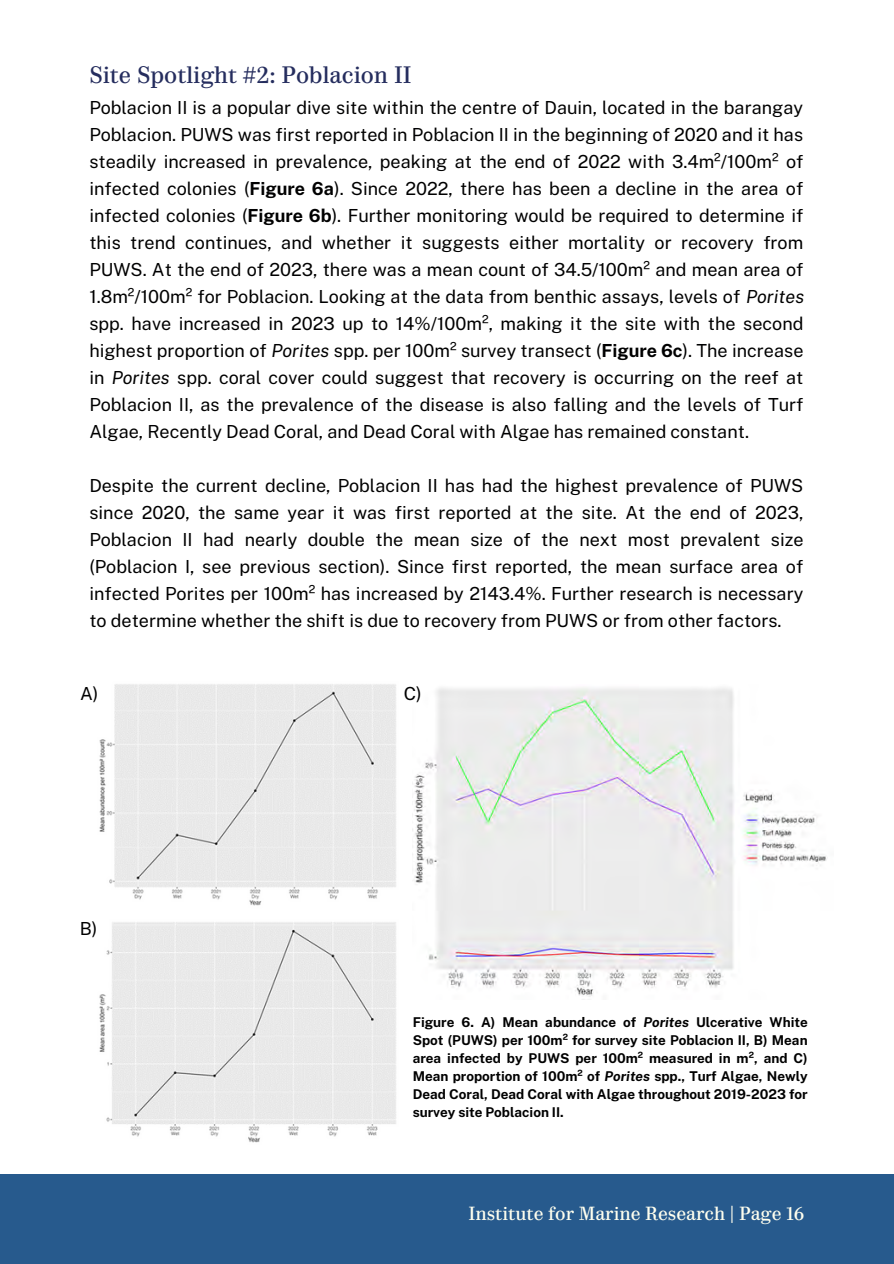
<style>
.page{position:relative;width:894px;height:1264px;background:#fff}
.page>*{position:absolute;margin:0;border:0;box-sizing:border-box;transform-origin:0 0}
.t1{font:22.5px "Parmigiano Piccolo HL";color:#252d5e}
.t2{font:18px/27px "Public Sans";color:#000001;text-align:justify}
.t3{font:18px "Parmigiano Piccolo HL";color:#ffffef}
.t4{font:18px "Public Sans";color:#000}
.t5{font:700 13.5px/18px "Public Sans";color:#000;text-align:justify}
.s1{font-weight:700}
.s2{font-style:italic}
</style>
<div class="page">
<div style="left:0;top:1174px;width:893px;height:89px;background:#275a8d"></div>
<img style="left:412px;top:688px;width:415px;height:309px">
<img style="left:99px;top:684px;width:297px;height:222px">
<img style="left:99px;top:922px;width:297px;height:221px">
<h1 class="t1" style="left:89px;top:60px;width:323px">Site Spotlight #2: Poblacion II</h1>
<h3 class="t2" style="left:89px;top:94px;width:716px">Poblacion II is a popular dive site within the centre of Dauin, located in the barangay Poblacion. PUWS was first reported in Poblacion II in the beginning of 2020 and it has steadily increased in prevalence, peaking at the end of 2022 with 3.4m²/100m² of infected colonies (<span class="s1">Figure 6a</span>). Since 2022, there has been a decline in the area of infected colonies (<span class="s1">Figure 6b</span>). Further monitoring would be required to determine if this trend continues, and whether it suggests either mortality or recovery from PUWS. At the end of 2023, there was a mean count of 34.5/100m² and mean area of 1.8m²/100m² for Poblacion. Looking at the data from benthic assays, levels of <span class="s2">Porites </span>spp. have increased in 2023 up to 14%/100m², making it the site with the second highest proportion of <span class="s2">Porites</span> spp. per 100m² survey transect (<span class="s1">Figure 6c</span>). The increase in <span class="s2">Porites</span> spp. coral cover could suggest that recovery is occurring on the reef at Poblacion II, as the prevalence of the disease is also falling and the levels of Turf Algae, Recently Dead Coral, and Dead Coral with Algae has remained constant.</h3>
<h3 class="t2" style="left:89px;top:472px;width:715px">Despite the current decline, Poblacion II has had the highest prevalence of PUWS since 2020, the same year it was first reported at the site. At the end of 2023, Poblacion II had nearly double the mean size of the next most prevalent size (Poblacion I, see previous section). Since first reported, the mean surface area of infected Porites per 100m² has increased by 2143.4%. Further research is necessary to determine whether the shift is due to recovery from PUWS or from other factors.</h3>
<p class="t4" style="left:80px;top:683px;width:20px">A)</p>
<p class="t4" style="left:80px;top:918px;width:19px">B)</p>
<h3 class="t4" style="left:403px;top:683px;width:19px">C)</h3>
<h2 class="t5" style="left:412px;top:1013px;width:396px">Figure 6. A) Mean abundance of <span class="s2">Porites</span> Ulcerative White Spot (PUWS) per 100m² for survey site Poblacion II, B) Mean area infected by PUWS per 100m² measured in m², and C)<br>Mean proportion of 100m² of <span class="s2">Porites</span> spp., Turf Algae, Newly Dead Coral, Dead Coral with Algae throughout 2019-2023 for survey site Poblacion II.</h2>
<p class="t3" style="left:468px;top:1202px;width:337px">Institute for Marine Research | Page 16</p>
</div>
